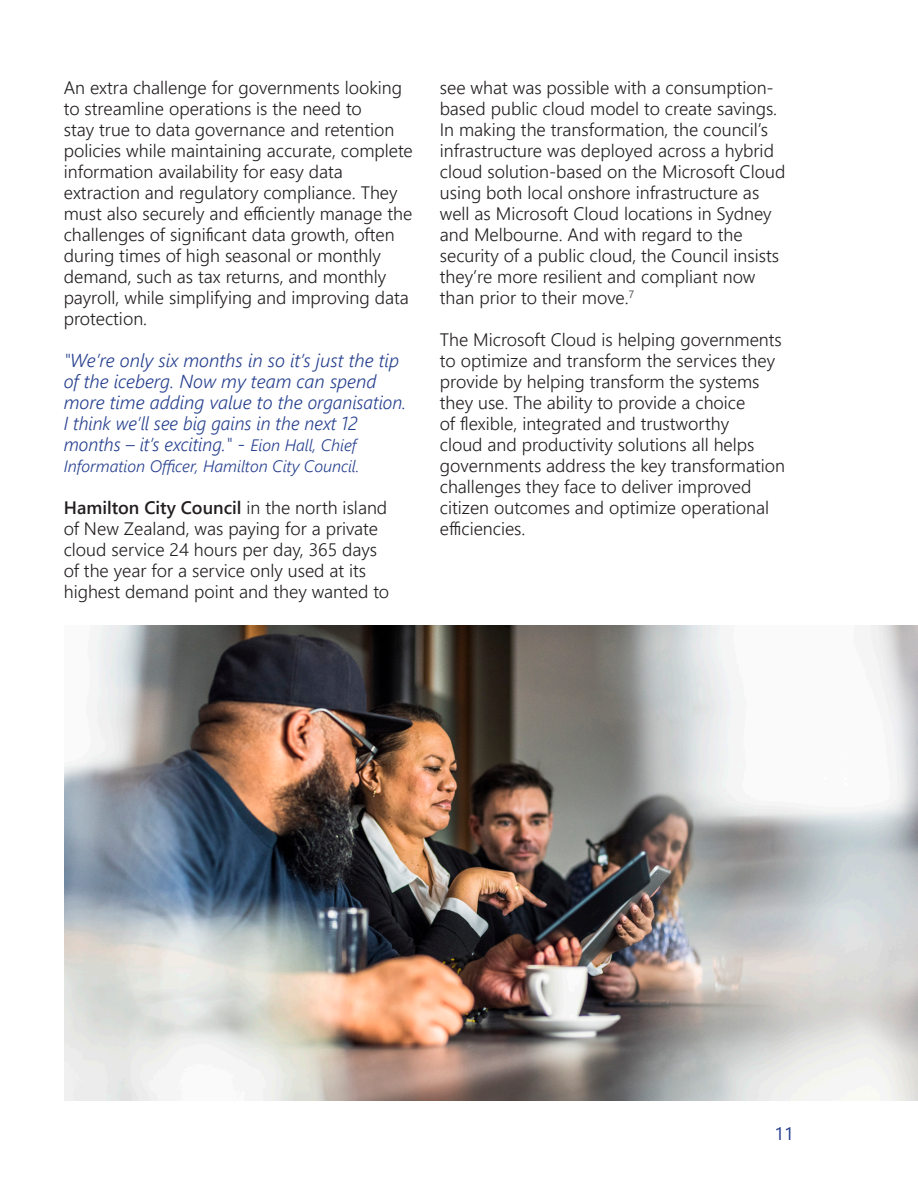
<style>
.page{position:relative;width:918px;height:1188px;background:#fff}
.page>*{position:absolute;margin:0;border:0;box-sizing:border-box;transform-origin:0 0}
.t1{font:italic 300 18.75px/21px "Segoe UI";color:#253f8e}
.t2{font:300 18px/21px "Segoe UI";color:#231f20}
.t3{font:18px "Segoe UI";color:#253f8e}
.t4{font:italic 300 16.5px "Segoe UI";color:#253f8e}
.s1{font-size:19.5px}
.s2{font-size:16.5px}
.s3{font-weight:600}
</style>
<div class="page">
<img style="left:65px;top:626px;width:853px;height:475px">
<p class="t2" style="left:64px;top:75px;width:351px">An extra challenge for governments looking to streamline operations is the need to<br>stay true to data governance and retention policies while maintaining accurate, complete information availability for easy data extraction and regulatory compliance. They must also securely and efficiently manage the challenges of significant data growth, often during times of high seasonal or monthly demand, such as tax returns, and monthly payroll, while simplifying and improving data protection.</p>
<p class="t1" style="left:64px;top:347px;width:344px">"We’re only six months in so it’s just the tip of the iceberg. Now my team can spend more time adding value to the organisation.<br>I think we’ll see big gains in the next 12 months – it’s exciting." <span class="s1">-</span> <span class="s2">Eion Hall, Chief</span></p>
<p class="t4" style="left:64px;top:450px;width:297px">Information Officer, Hamilton City Council.</p>
<p class="t2" style="left:64px;top:495px;width:327px"><span class="s3">Hamilton City Council</span> in the north island of New Zealand, was paying for a private cloud service 24 hours per day, 365 days of the year for a service only used at its highest demand point and they wanted to</p>
<p class="t2" style="left:440px;top:75px;width:347px">see what was possible with a consumption&shy;based public cloud model to create savings.<br>In making the transformation, the council’s infrastructure was deployed across a hybrid cloud solution-based on the Microsoft Cloud using both local onshore infrastructure as well as Microsoft Cloud locations in Sydney and Melbourne. And with regard to the security of a public cloud, the Council insists they’re more resilient and compliant now than prior to their move.<sup>7</sup></p>
<p class="t2" style="left:440px;top:327px;width:347px">The Microsoft Cloud is helping governments to optimize and transform the services they provide by helping transform the systems they use. The ability to provide a choice<br>of flexible, integrated and trustworthy<br>cloud and productivity solutions all helps governments address the key transformation challenges they face to deliver improved citizen outcomes and optimize operational efficiencies.</p>
<p class="t3" style="left:774px;top:1116px;width:21px">11</p>
</div>
